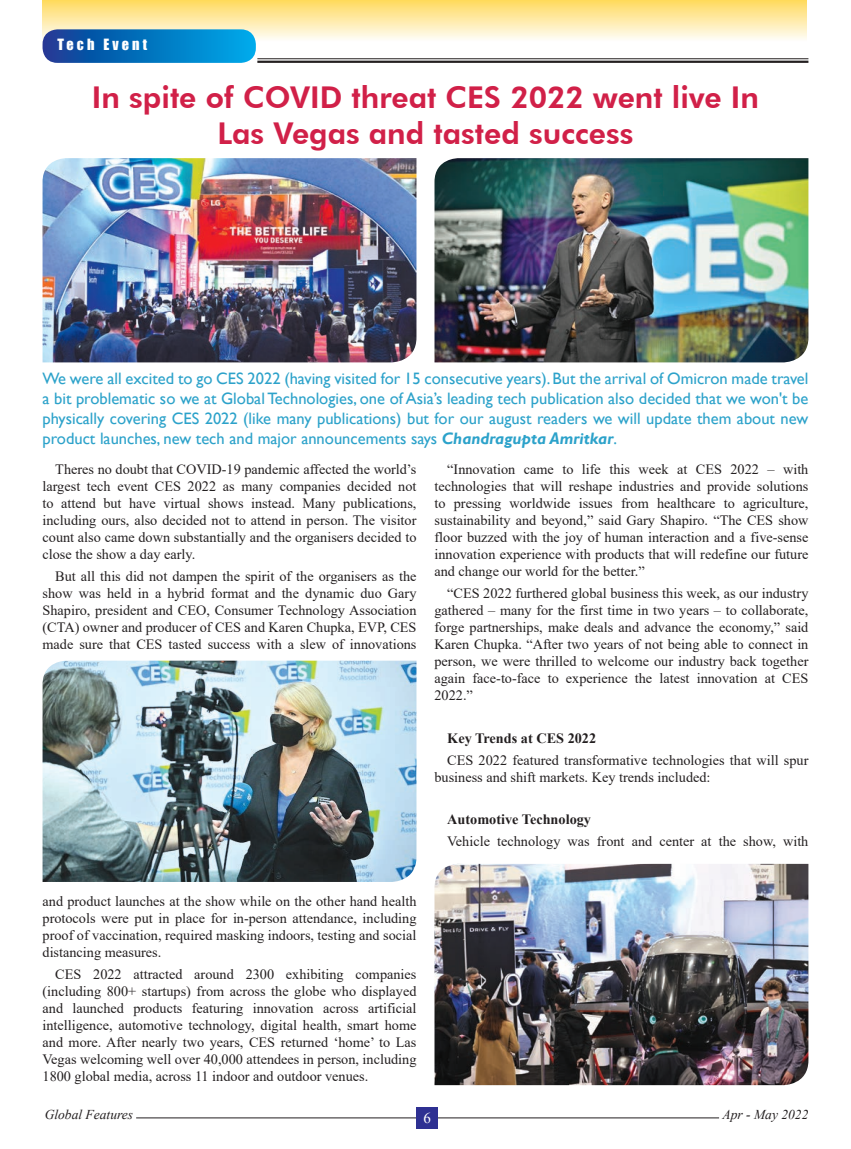
<style>
.page{position:relative;width:851px;height:1149px;background:#fff}
.page>*{position:absolute;margin:0;border:0;box-sizing:border-box;transform-origin:0 0}
.t1{font:800 30px/36px "Futura BT";color:#d12048;text-align:center}
.t2{font:16.5px/19.8px "Gill Sans";color:#2ca2ca;text-align:justify}
.t3{font:15px "Times New Roman";color:#fff}
.t4{font:14.25px/17.1px "Times New Roman";color:#231f20;text-align:justify}
.t5{font:700 14.25px "Times New Roman";color:#231f20}
.t6{font:14.25px "Impact";letter-spacing:.22em;color:#fff}
.t7{font:italic 13.5px "Times New Roman";color:#231f20}
.s1{font-weight:700;font-style:italic}
</style>
<div class="page">
<hr style="left:136px;top:1117px;width:583px;height:1px;background:#231f20">
<div style="left:416px;top:1106px;width:21px;height:22px;background:#2e3092"></div>
<div style="left:43px;top:0;width:763px;height:41px;background:linear-gradient(to bottom,#ffda5e,#fefdf8)"></div>
<svg style="left:43px;top:29px;width:213px;height:34px;background:#0875be"></svg>
<hr style="left:257px;top:61px;width:551px;height:2px;background:#231f20">
<hr style="left:257px;top:58px;width:551px;height:1px;background:#231f20">
<img style="left:434px;top:158px;width:374px;height:204px">
<img style="left:43px;top:660px;width:373px;height:221px">
<img style="left:434px;top:863px;width:374px;height:221px">
<img style="left:43px;top:158px;width:373px;height:204px">
<hr style="left:850px;top:1114px;width:1px;height:34px;background:#0d4d9b">
<hr style="left:850px;top:819px;width:1px;height:111px;background:#0d4d9b">
<p class="t6" style="left:57px;top:33px;width:91px">Tech Event</p>
<p class="t1" style="left:92px;top:79px;width:668px">In spite of COVID threat CES 2022 went live In<br>Las Vegas and tasted success</p>
<p class="t2" style="left:43px;top:369px;width:767px">We were all excited to go CES 2022 (having visited for 15 consecutive years). But the arrival of Omicron made travel a bit problematic so we at Global Technologies, one of Asia’s leading tech publication also decided that we won't be physically covering CES 2022 (like many publications) but for our august readers we will update them about new product launches, new tech and major announcements says <span class="s1">Chandragupta Amritkar</span>.</p>
<p class="t4" style="left:43px;top:460px;width:375px;text-indent:13px">Theres no doubt that COVID-19 pandemic affected the world’s largest tech event CES 2022 as many companies decided not to attend but have virtual shows instead. Many publications, including ours, also decided not to attend in person. The visitor count also came down substantially and the organisers decided to close the show a day early.</p>
<p class="t4" style="left:43px;top:566px;width:375px;text-indent:13px">But all this did not dampen the spirit of the organisers as the show was held in a hybrid format and the dynamic duo Gary Shapiro, president and CEO, Consumer Technology Association (CTA) owner and producer of CES and Karen Chupka, EVP, CES made sure that CES tasted success with a slew of innovations</p>
<p class="t4" style="left:434px;top:460px;width:375px;text-indent:13px">“Innovation came to life this week at CES 2022 – with technologies that will reshape industries and provide solutions to pressing worldwide issues from healthcare to agriculture, sustainability and beyond,” said Gary Shapiro. “The CES show floor buzzed with the joy of human interaction and a five-sense innovation experience with products that will redefine our future and change our world for the better.”</p>
<p class="t4" style="left:434px;top:584px;width:375px;text-indent:13px">“CES 2022 furthered global business this week, as our industry gathered – many for the first time in two years – to collaborate, forge partnerships, make deals and advance the economy,” said Karen Chupka. “After two years of not being able to connect in person, we were thrilled to welcome our industry back together again face-to-face to experience the latest innovation at CES 2022.”</p>
<p class="t5" style="left:447px;top:728px;width:150px">Key Trends at CES 2022</p>
<p class="t4" style="left:434px;top:750px;width:375px;text-indent:13px">CES 2022 featured transformative technologies that will spur business and shift markets. Key trends included:</p>
<p class="t5" style="left:447px;top:809px;width:145px">Automotive Technology</p>
<p class="t4" style="left:447px;top:831px;width:362px">Vehicle technology was front and center at the show, with</p>
<p class="t4" style="left:43px;top:891px;width:375px">and product launches at the show while on the other hand health protocols were put in place for in-person attendance, including proof of vaccination, required masking indoors, testing and social distancing measures.</p>
<p class="t4" style="left:43px;top:964px;width:375px;text-indent:13px">CES 2022 attracted around 2300 exhibiting companies (including 800+ startups) from across the globe who displayed and launched products featuring innovation across artificial intelligence, automotive technology, digital health, smart home and more. After nearly two years, CES returned ‘home’ to Las Vegas welcoming well over 40,000 attendees in person, including 1800 global media, across 11 indoor and outdoor venues.</p>
<p class="t7" style="left:45px;top:1104px;width:90px">Global Features</p>
<p class="t7" style="left:722px;top:1104px;width:87px">Apr - May 2022</p>
<p class="t3" style="left:423px;top:1107px;width:9px">6</p>
</div>
